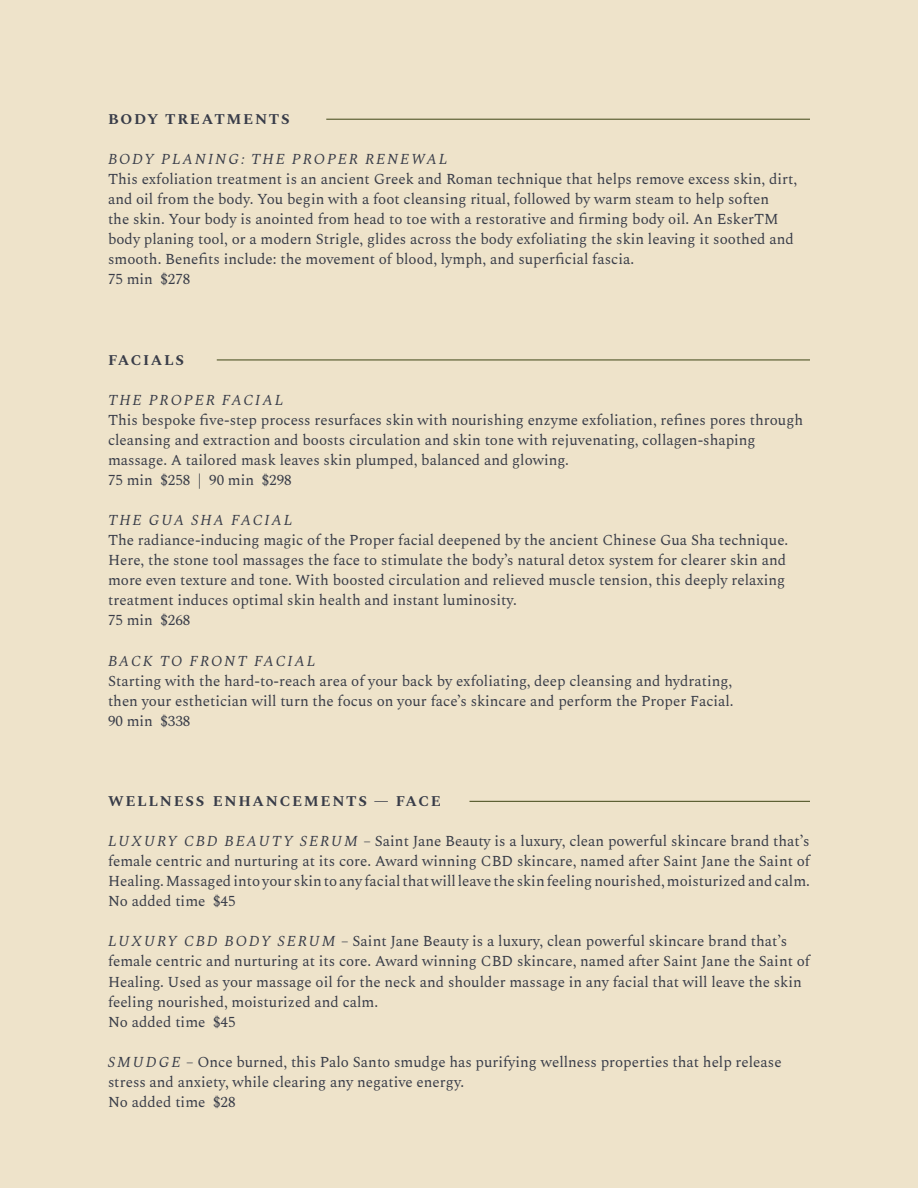
<style>
.page{position:relative;width:918px;height:1188px;background:#eee3ca}
.page>*{position:absolute;margin:0;border:0;box-sizing:border-box;transform-origin:0 0}
.t1{font:15px/20.1px "Spectral";color:#383c48}
.t2{font:italic 15px "Spectral";letter-spacing:.11em;color:#383c48}
.t3{font:700 15px "Spectral";letter-spacing:.11em;color:#383c48}
.s1{font-style:italic}
</style>
<div class="page">
<hr style="left:326px;top:119px;width:484px;height:1px;background:#3e4615">
<hr style="left:217px;top:360px;width:593px;height:1px;background:#3e4615">
<hr style="left:470px;top:801px;width:340px;height:1px;background:#3e4615">
<h2 class="t3" style="left:108px;top:108px;width:183px">BODY TREATMENTS</h2>
<h3 class="t2" style="left:108px;top:148px;width:341px">BODY PLANING: THE PROPER RENEWAL</h3>
<p class="t1" style="left:108px;top:168px;width:691px">This exfoliation treatment is an ancient Greek and Roman technique that helps remove excess skin, dirt, and oil from the body. You begin with a foot cleansing ritual, followed by warm steam to help soften<br>the skin. Your body is anointed from head to toe with a restorative and firming body oil. An EskerTM body planing tool, or a modern Strigle, glides across the body exfoliating the skin leaving it soothed and smooth. Benefits include: the movement of blood, lymph, and superficial fascia.<br>75 min $278</p>
<h2 class="t3" style="left:108px;top:349px;width:78px">FACIALS</h2>
<h3 class="t2" style="left:108px;top:389px;width:177px">THE PROPER FACIAL</h3>
<p class="t1" style="left:108px;top:409px;width:697px">This bespoke five-step process resurfaces skin with nourishing enzyme exfoliation, refines pores through cleansing and extraction and boosts circulation and skin tone with rejuvenating, collagen-shaping massage. A tailored mask leaves skin plumped, balanced and glowing.<br>75 min $258 | 90 min $298</p>
<h3 class="t2" style="left:108px;top:509px;width:186px">THE GUA SHA FACIAL</h3>
<p class="t1" style="left:108px;top:529px;width:682px">The radiance-inducing magic of the Proper facial deepened by the ancient Chinese Gua Sha technique.<br>Here, the stone tool massages the face to stimulate the body’s natural detox system for clearer skin and more even texture and tone. With boosted circulation and relieved muscle tension, this deeply relaxing treatment induces optimal skin health and instant luminosity.<br>75 min $268</p>
<h3 class="t2" style="left:108px;top:650px;width:209px">BACK TO FRONT FACIAL</h3>
<p class="t1" style="left:108px;top:669px;width:627px;text-align:justify">Starting with the hard-to-reach area of your back by exfoliating, deep cleansing and hydrating, then your esthetician will turn the focus on your face’s skincare and perform the Proper Facial.<br>90 min $338</p>
<h2 class="t3" style="left:108px;top:790px;width:334px">WELLNESS ENHANCEMENTS — FACE</h2>
<p class="t1" style="left:108px;top:830px;width:704px;text-align:justify"><span class="s1">LUXURY CBD BEAUTY SERUM</span> – Saint Jane Beauty is a luxury, clean powerful skincare brand that’s female centric and nurturing at its core. Award winning CBD skincare, named after Saint Jane the Saint of Healing. Massaged into your skin to any facial that will leave the skin feeling nourished, moisturized and calm.<br>No added time $45</p>
<p class="t1" style="left:108px;top:930px;width:704px"><span class="s1">LUXURY CBD BODY SERUM</span> – Saint Jane Beauty is a luxury, clean powerful skincare brand that’s female centric and nurturing at its core. Award winning CBD skincare, named after Saint Jane the Saint of Healing. Used as your massage oil for the neck and shoulder massage in any facial that will leave the skin feeling nourished, moisturized and calm.<br>No added time $45</p>
<p class="t1" style="left:108px;top:1051px;width:675px"><span class="s1">SMUDGE</span> – Once burned, this Palo Santo smudge has purifying wellness properties that help release stress and anxiety, while clearing any negative energy.<br>No added time $28</p>
</div>
